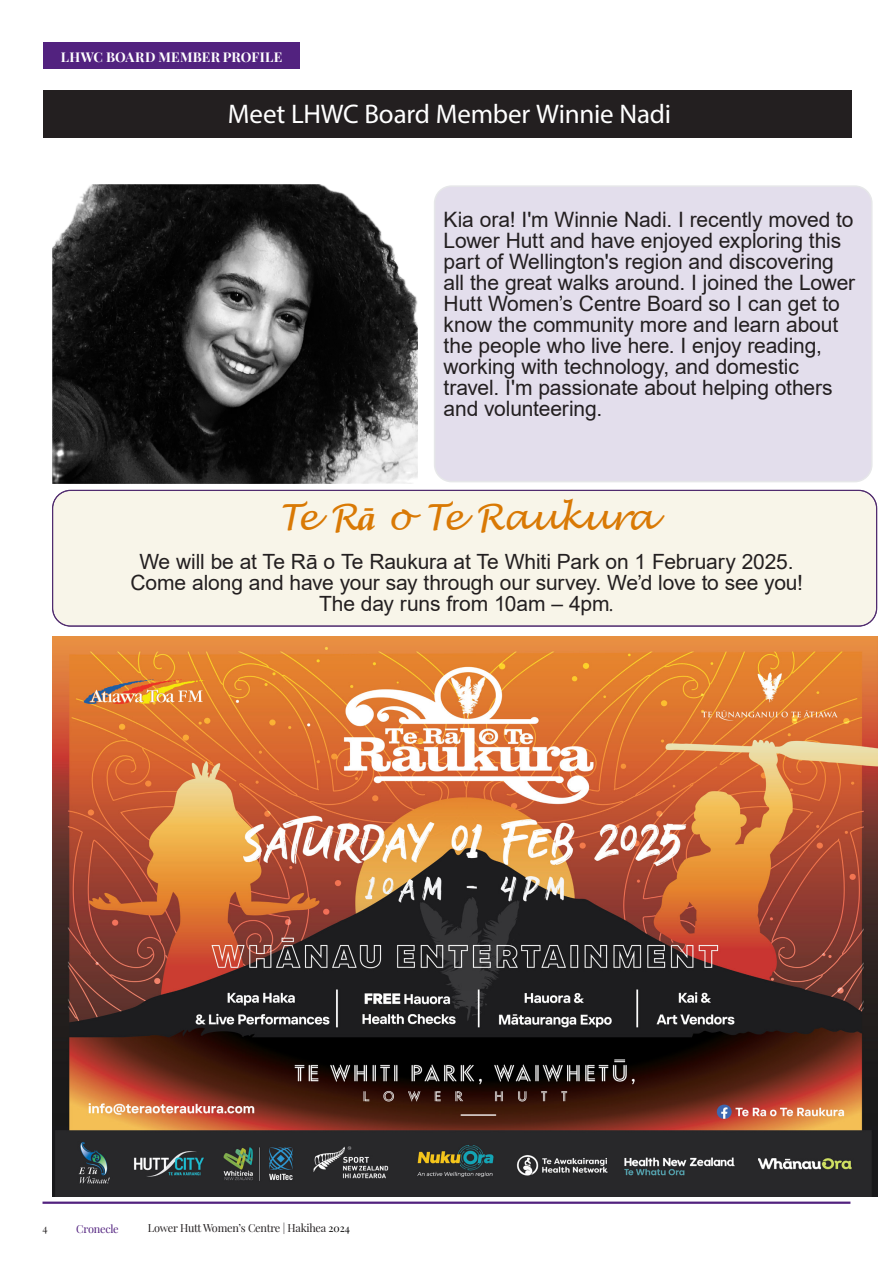
<style>
.page{position:relative;width:893px;height:1263px;background:#fff}
.page>*{position:absolute;margin:0;border:0;box-sizing:border-box;transform-origin:0 0}
.t1{font:italic 36px "Lucida Handwriting";letter-spacing:-.03em;color:#d97904}
.t2{font:27px "Myriad Pro";letter-spacing:-.01em;color:#fff}
.Body_copy_bullets{font:21.15px/21px "Arial";letter-spacing:-.005em;color:#231f20}
.t3{font:21px/21px "Arial";letter-spacing:-.01em;color:#231f20;text-align:center}
.White_UC_heading_in_box{font:700 13.5px "Playfair Display";letter-spacing:.02em;color:#fff}
.t4{font:10.95px "Playfair Display";letter-spacing:-.02em;color:#231f20}
.t5{font:10.95px "Playfair Display";letter-spacing:-.02em;color:#52227f}
.t6{font:10.5px "Playfair Display";color:#231f20}
.s1{font-family:"Minion Pro";font-weight:700}
.s2{font-family:"Myriad Pro";font-size:18px}
.s3{font-size:10.5px;color:#000}
</style>
<div class="page">
<hr style="left:43px;top:1201px;width:807px;height:3px;background:#52227f">
<div style="left:43px;top:42px;width:257px;height:27px;background:#52227f"></div>
<div style="left:43px;top:91px;width:809px;height:47px;background:#231f20"></div>
<img style="left:52px;top:185px;width:366px;height:298px">
<div style="left:435px;top:186px;width:437px;height:296px;background:#e3deec;border-radius:17px"></div>
<div style="left:434px;top:185px;width:439px;height:297px;border:2px solid #e6e7e9;border-radius:17px"></div>
<div style="left:53px;top:490px;width:824px;height:136px;background:#f8f5e9;border-radius:18px"></div>
<div style="left:53px;top:490px;width:824px;height:136px;border:1px solid #502b6f;border-radius:18px"></div>
<img style="left:52px;top:637px;width:825px;height:559px">
<p class="White_UC_heading_in_box" style="left:61px;top:46px;width:223px">LHWC BOARD MEMBER PROFILE</p>
<p class="t2" style="left:228px;top:97px;width:445px">Meet LHWC Board Member Winnie Nadi</p>
<p class="Body_copy_bullets" style="left:444px;top:209px;width:413px">Kia ora! I'm Winnie Nadi. I recently moved to Lower Hutt and have enjoyed exploring this part of Wellington's region and discovering all the great walks around. I joined the Lower Hutt Women’s Centre Board so I can get to know the community more and learn about the people who live here. I enjoy reading, working with technology, and domestic travel. I'm passionate about helping others and volunteering.</p>
<p class="t1" style="left:278px;top:495px;width:379px">Te R<span class="s1">ā</span> o Te Raukura</p>
<p class="t3" style="left:130px;top:551px;width:674px">We will be at Te Rā o Te Raukura at Te Whiti Park on 1 February 2025.<br>Come along and have your say through our survey. We’d love to see you!<br>The day runs from 10am – 4pm<span class="s2">.</span></p>
<p class="t6" style="left:43px;top:1220px;width:7px">4</p>
<p class="t5" style="left:76px;top:1220px;width:44px">Cronecle</p>
<p class="t4" style="left:148px;top:1219px;width:204px">Lower Hutt Women’s Centre | Hakihea <span class="s3">2024</span></p>
</div>
